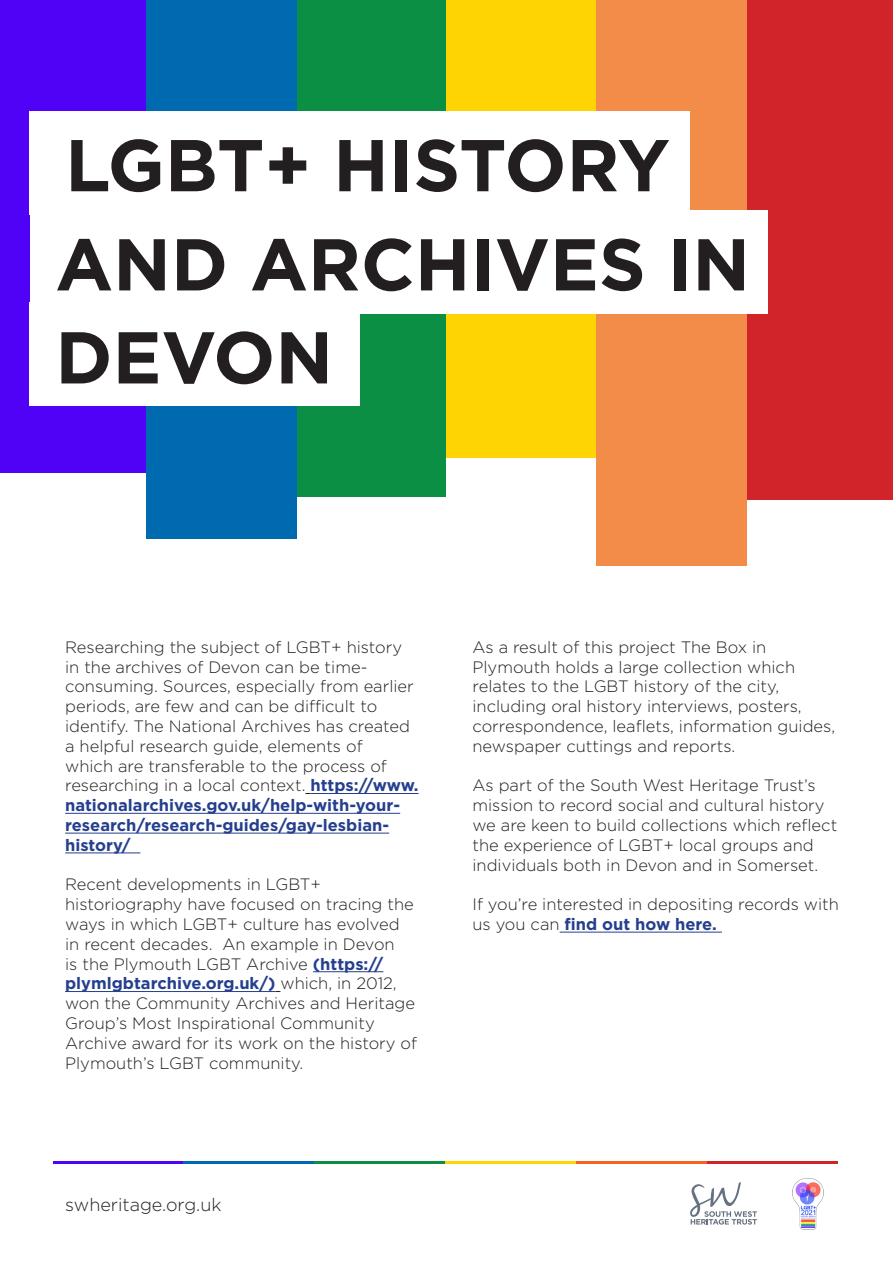
<style>
.page{position:relative;width:893px;height:1263px;background:#fff}
.page>*{position:absolute;margin:0;border:0;box-sizing:border-box;transform-origin:0 0}
.t1{font:700 73.2px/99.1px "Gotham";color:#231f20}
.t2{font:300 18px "Gotham";color:#231f20}
.t3{font:300 16.5px/19.8px "Gotham";color:#231f20}
.s1{font-weight:700;color:#253f8e}
</style>
<div class="page">
<div style="left:747px;top:0;width:146px;height:500px;background:#d1232a"></div>
<div style="left:596px;top:0;width:151px;height:566px;background:#f28c48"></div>
<div style="left:445px;top:0;width:151px;height:457px;background:#fed503"></div>
<div style="left:295px;top:0;width:150px;height:497px;background:#0a8f45"></div>
<div style="left:146px;top:0;width:150px;height:538px;background:#006ab1"></div>
<div style="left:0;top:0;width:146px;height:472px;background:#5002f6"></div>
<hr style="left:310px;top:793px;width:109px;height:1px;background:#253f8e">
<hr style="left:65px;top:813px;width:335px;height:1px;background:#253f8e">
<hr style="left:65px;top:833px;width:324px;height:1px;background:#253f8e">
<hr style="left:65px;top:853px;width:75px;height:1px;background:#253f8e">
<hr style="left:313px;top:971px;width:70px;height:1px;background:#253f8e">
<hr style="left:65px;top:991px;width:210px;height:1px;background:#253f8e">
<hr style="left:53px;top:1161px;width:131px;height:2px;background:#5002f6">
<hr style="left:184px;top:1161px;width:130px;height:2px;background:#006ab1">
<hr style="left:314px;top:1161px;width:131px;height:2px;background:#0a8f45">
<hr style="left:445px;top:1161px;width:131px;height:2px;background:#fed503">
<hr style="left:576px;top:1161px;width:131px;height:2px;background:#f36421">
<hr style="left:707px;top:1161px;width:131px;height:2px;background:#d1232a">
<svg style="left:690px;top:1182px;width:67px;height:42px"></svg>
<img style="left:792px;top:1178px;width:32px;height:52px">
<div style="left:30px;top:111px;width:660px;height:104px;background:#fff"></div>
<div style="left:30px;top:211px;width:737px;height:103px;background:#fff"></div>
<div style="left:30px;top:302px;width:330px;height:104px;background:#fff"></div>
<hr style="left:560px;top:932px;width:162px;height:1px;background:#253f8e">
<p class="t1" style="left:55px;top:114px;width:696px">LGBT+ HISTORY<br>AND ARCHIVES IN</p>
<p class="t1" style="left:55px;top:306px;width:279px">DEVON</p>
<p class="t3" style="left:65px;top:637px;width:355px">Researching the subject of LGBT+ history in the archives of Devon can be time&shy;consuming. Sources, especially from earlier periods, are few and can be difficult to identify. The National Archives has created a helpful research guide, elements of<br>which are transferable to the process of researching in a local context. <span class="s1">https://www. nationalarchives.gov.uk/help-with-your&shy;research/research-guides/gay-lesbian&shy;history/</span></p>
<p class="t3" style="left:65px;top:874px;width:353px">Recent developments in LGBT+ historiography have focused on tracing the ways in which LGBT+ culture has evolved in recent decades. An example in Devon<br>is the Plymouth LGBT Archive <span class="s1">(https:// plymlgbtarchive.org.uk/)</span> which, in 2012, won the Community Archives and Heritage Group’s Most Inspirational Community Archive award for its work on the history of Plymouth’s LGBT community.</p>
<p class="t2" style="left:65px;top:1195px;width:158px">swheritage.org.uk</p>
<p class="t3" style="left:472px;top:637px;width:364px">As a result of this project The Box in Plymouth holds a large collection which relates to the LGBT history of the city, including oral history interviews, posters, correspondence, leaflets, information guides, newspaper cuttings and reports.</p>
<p class="t3" style="left:472px;top:775px;width:366px">As part of the South West Heritage Trust’s mission to record social and cultural history we are keen to build collections which reflect the experience of LGBT+ local groups and individuals both in Devon and in Somerset.</p>
<p class="t3" style="left:472px;top:894px;width:368px">If you’re interested in depositing records with us you can <span class="s1">find out how here.</span></p>
</div>
